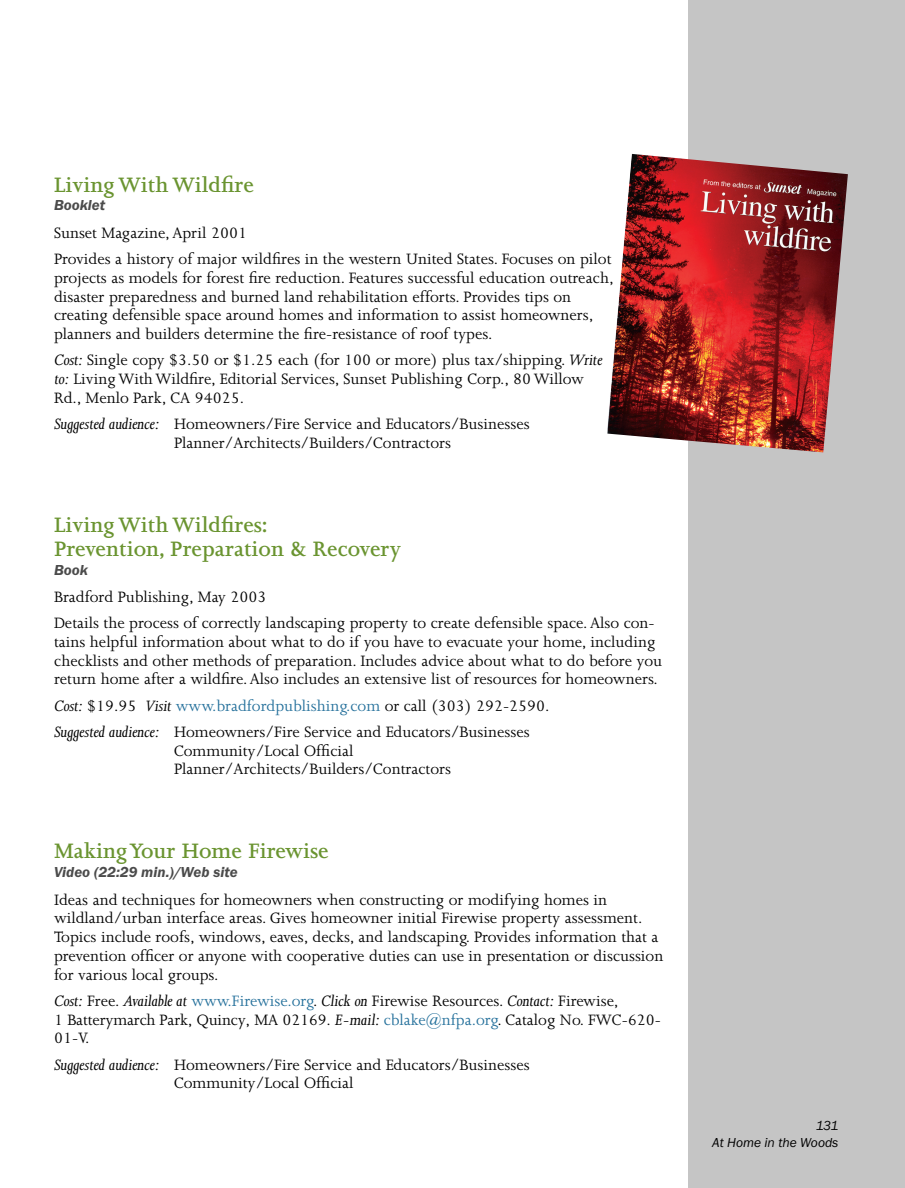
<style>
.page{position:relative;width:905px;height:1188px;background:#fff}
.page>*{position:absolute;margin:0;border:0;box-sizing:border-box;transform-origin:0 0}
.t1{font:600 24px/24px "Joanna";color:#6a9430}
.t2{font:17.25px/18.8px "Joanna";color:#000}
.t3{font:15px "Franklin Got T Dem Ita";color:#4b4b4b}
.t4{font:13.5px/17.1px "Franklin Got T Boo Ita";color:#000;text-align:right}
.s1{font-style:italic}
.s2{color:#24709b}
</style>
<div class="page">
<div style="left:688px;top:0;width:216px;height:1188px;background:#c5c5c5"></div>
<img style="left:607px;top:154px;width:240px;height:298px">
<h1 class="t1" style="left:54px;top:175px;width:201px">Living With Wildfire</h1>
<p class="t3" style="left:54px;top:200px;width:53px">Booklet</p>
<p class="t2" style="left:54px;top:221px;width:559px;line-height:26.2px">Sunset Magazine, April 2001<br>Provides a history of major wildfires in the western United States. Focuses on pilot</p>
<p class="t2" style="left:54px;top:270px;width:561px">projects as models for forest fire reduction. Features successful education outreach, disaster pre pared ness and burned land rehabilitation efforts. Provides tips on<br>cre at ing defensible space around homes and information to assist homeowners, planners and builders determine the fire-re sis tance of roof types.</p>
<p class="t2" style="left:54px;top:352px;width:551px"><span class="s1">Cost:</span> Single copy $3.50 or $1.25 each (for 100 or more) plus tax/shipping. <span class="s1">Write to:</span> Living With Wildfire, Editorial Services, Sunset Publishing Corp., 80 Willow<br>Rd., Menlo Park, CA 94025.</p>
<p class="t2" style="left:174px;top:416px;width:357px;text-indent:-120px"><span class="s1">Suggested audience:</span> Homeowners/Fire Service and Educators/Businesses<br>Planner/Architects/Builders/Contractors</p>
<h1 class="t1" style="left:54px;top:515px;width:348px">Living With Wildfires:<br>Prevention, Preparation &amp; Recovery</h1>
<p class="t3" style="left:54px;top:564px;width:35px">Book</p>
<p class="t2" style="left:54px;top:585px;width:602px;line-height:26.2px">Bradford Publishing, May 2003<br>Details the process of correctly landscaping property to create defensible space. Also con-</p>
<p class="t2" style="left:54px;top:634px;width:609px">tains helpful information about what to do if you have to evacuate your home, in clud ing checklists and other methods of preparation. Includes advice about what to do before you return home after a wildfire. Also includes an extensive list of resources for homeowners.</p>
<p class="t2" style="left:54px;top:694px;width:497px;line-height:26.2px"><span class="s1">Cost:</span> $19.95 <span class="s1">Visit</span> <span class="s2">www.bradfordpublishing.com</span> or call (303) 292-2590.<br><span class="s1">Suggested audience:</span> Homeowners/Fire Service and Educators/Businesses</p>
<p class="t2" style="left:174px;top:743px;width:278px">Community/Local Official<br>Planner/Architects/Builders/Contractors</p>
<h1 class="t1" style="left:54px;top:841px;width:276px">Making Your Home Firewise</h1>
<p class="t3" style="left:54px;top:867px;width:185px">Video (22:29 min.)/Web site</p>
<p class="t2" style="left:54px;top:892px;width:611px">Ideas and techniques for homeowners when constructing or modifying homes in wildland/urban interface areas. Gives homeowner initial Firewise property assessment.<br>Topics include roofs, windows, eaves, decks, and landscaping. Provides information that a prevention officer or anyone with cooperative duties can use in presentation or discussion for various local groups.</p>
<p class="t2" style="left:54px;top:993px;width:608px"><span class="s1">Cost:</span> Free. <span class="s1">Available at</span> <span class="s2">www.Firewise.org</span>. <span class="s1">Click on</span> Firewise Resources. <span class="s1">Contact:</span> Firewise,<br>1 Batterymarch Park, Quincy, MA 02169. <span class="s1">E-mail:</span> <span class="s2">cblake@nfpa.org</span>. Catalog No. FWC-620-<br>01-V.</p>
<p class="t2" style="left:174px;top:1057px;width:357px;text-indent:-120px"><span class="s1">Suggested audience:</span> Homeowners/Fire Service and Educators/Businesses<br>Community/Local Official</p>
<p class="t4" style="left:712px;top:1118px;width:128px">131<br>At Home in the Woods</p>
</div>
